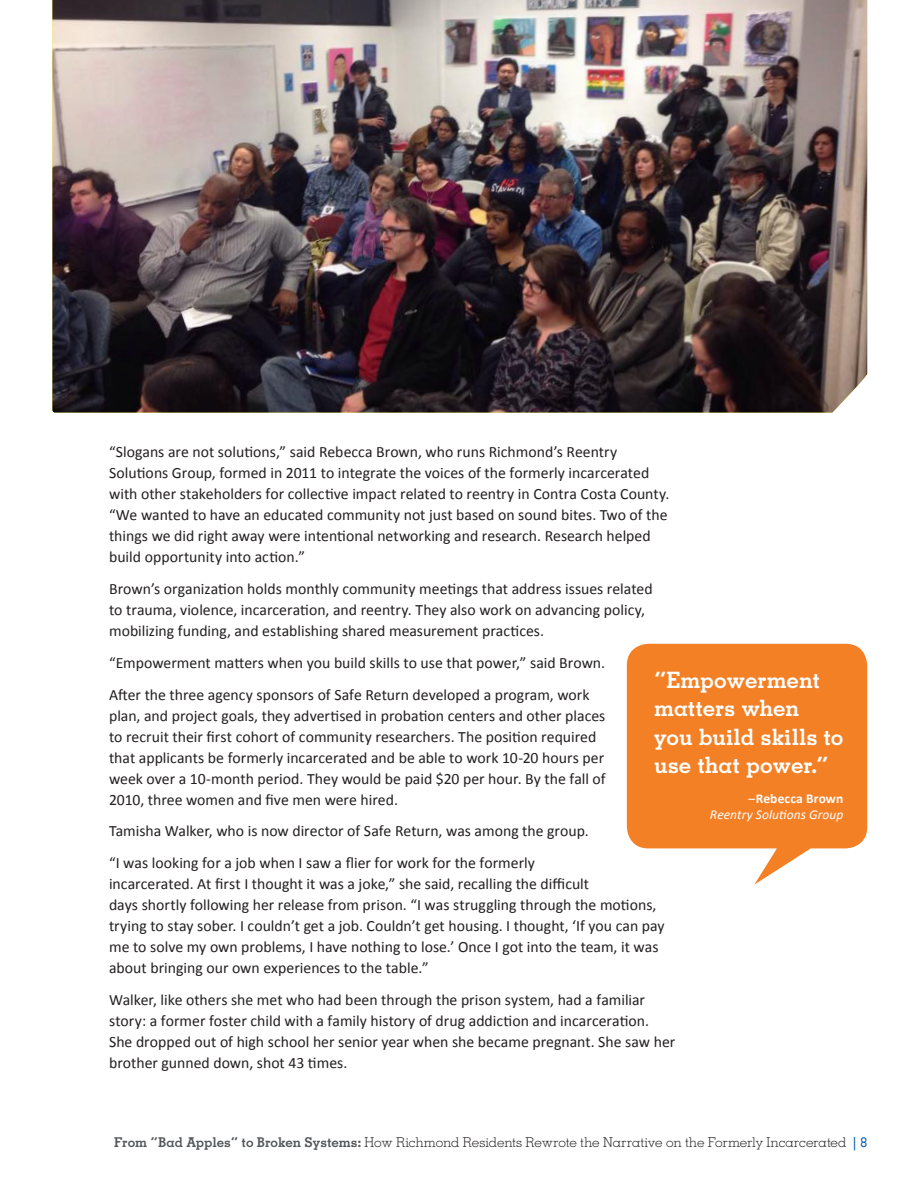
<style>
.page{position:relative;width:918px;height:1188px;background:#fff}
.page>*{position:absolute;margin:0;border:0;box-sizing:border-box;transform-origin:0 0}
.t1{font:700 22.5px/28.5px "Memphis LT Std";letter-spacing:-.005em;color:#fff}
.t2{font:15.75px/21px "Calibri";color:#231f20}
.t3{font:300 13.5px "Memphis LT Std";letter-spacing:-.005em;color:#231f20}
.t4{font:italic 13.5px "Calibri";letter-spacing:.005em;color:#fff}
.t5{font:700 13.5px "Calibri";letter-spacing:.01em;color:#fff}
.s1{font-weight:400}
.s2{font-weight:700;color:#54575a}
.s3{font-weight:500;color:#015dab}
</style>
<div class="page">
<img style="left:52px;top:0;width:815px;height:413px">
<svg style="left:627px;top:644px;width:240px;height:241px;background:#f59246"></svg>
<p class="t2" style="left:109px;top:442px;width:562px">“Slogans are not solutions,” said Rebecca Brown, who runs Richmond’s Reentry Solutions Group, formed in 2011 to integrate the voices of the formerly incarcerated with other stakeholders for collective impact related to reentry in Contra Costa County. “We wanted to have an educated community not just based on sound bites. Two of the things we did right away were intentional networking and research. Research helped build opportunity into action.”</p>
<p class="t2" style="left:109px;top:578px;width:545px">Brown’s organization holds monthly community meetings that address issues related to trauma, violence, incarceration, and reentry. They also work on advancing policy, mobilizing funding, and establishing shared measurement practices.</p>
<p class="t2" style="left:109px;top:652px;width:498px">“Empowerment matters when you build skills to use that power,” said Brown.</p>
<p class="t2" style="left:109px;top:684px;width:498px">After the three agency sponsors of Safe Return developed a program, work plan, and project goals, they advertised in probation centers and other places to recruit their first cohort of community researchers. The position required that applicants be formerly incarcerated and be able to work 10-20 hours per week over a 10-month period. They would be paid $20 per hour. By the fall of 2010, three women and five men were hired.</p>
<p class="t2" style="left:109px;top:821px;width:481px">Tamisha Walker, who is now director of Safe Return, was among the group.</p>
<p class="t2" style="left:109px;top:853px;width:557px">“I was looking for a job when I saw a flier for work for the formerly<br>incarcerated. At first I thought it was a joke,” she said, recalling the difficult<br>days shortly following her release from prison. “I was struggling through the motions, trying to stay sober. I couldn’t get a job. Couldn’t get housing. I thought, ‘If you can pay me to solve my own problems, I have nothing to lose.’ Once I got into the team, it was about bringing our own experiences to the table.”</p>
<p class="t2" style="left:109px;top:989px;width:568px">Walker, like others she met who had been through the prison system, had a familiar story: a former foster child with a family history of drug addiction and incarceration.<br>She dropped out of high school her senior year when she became pregnant. She saw her brother gunned down, shot 43 times.</p>
<p class="t1" style="left:654px;top:665px;width:191px">“Empowerment matters when you build skills to use that power.”</p>
<p class="t5" style="left:748px;top:790px;width:96px"><span class="s1">–</span>Rebecca Brown</p>
<p class="t4" style="left:710px;top:805px;width:135px">Reentry Solutions Group</p>
<p class="t3" style="left:114px;top:1134px;width:755px"><span class="s2">From “Bad Apples” to Broken Systems:</span> How Richmond Residents Rewrote the Narrative on the Formerly Incarcerated <span class="s3">| 8</span></p>
</div>
